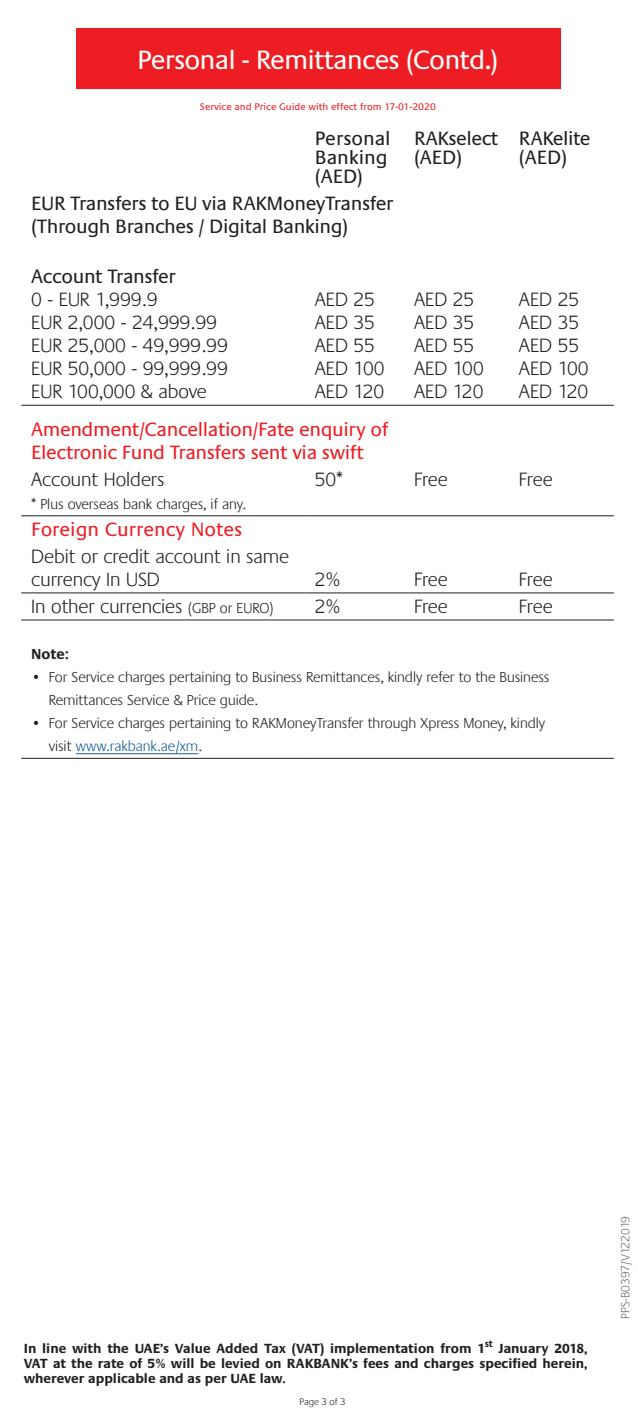
<style>
.page{position:relative;width:638px;height:1418px;background:#fff}
.page>*{position:absolute;margin:0;border:0;box-sizing:border-box;transform-origin:0 0}
.t1{font:27.5px "Praxis LT";letter-spacing:-.03em;color:#fff}
.t2{font:300 20px/23px "Praxis LT";color:#231f20}
.t3{font:20px/18.8px "Praxis LT";letter-spacing:-.02em;color:#231f20}
.t4{font:20px/23px "Praxis LT";letter-spacing:-.02em;color:#ee1d23}
.t5{font:20px/18.8px "Praxis LT";color:#231f20}
.t6{font:20px "Praxis LT";color:#ee1d23}
.t7{font:300 15px/23px "Praxis LT";color:#231f20}
.t8{font:700 15px "Praxis LT";color:#231f20}
.t9{font:700 13.75px/15px "Praxis LT";color:#231f20;text-align:justify}
.t10{font:300 12.5px "Praxis LT";color:#6c6d70}
.t11{font:10px "Praxis LT";color:#ee1d23}
.t12{font:300 10px "Praxis LT";color:#231f20}
.s1{font-size:15px}
.s2{color:#175d9e}
</style>
<div class="page">
<div style="left:76px;top:29px;width:484px;height:60px;background:#ee1d23"></div>
<hr style="left:21px;top:405px;width:284px;height:1px;background:#231f20">
<hr style="left:305px;top:405px;width:99px;height:1px;background:#231f20">
<hr style="left:404px;top:405px;width:105px;height:1px;background:#231f20">
<hr style="left:509px;top:405px;width:105px;height:1px;background:#231f20">
<hr style="left:305px;top:619px;width:99px;height:1px;background:#231f20">
<hr style="left:404px;top:619px;width:105px;height:1px;background:#231f20">
<hr style="left:509px;top:619px;width:105px;height:1px;background:#231f20">
<hr style="left:21px;top:592px;width:284px;height:1px;background:#231f20">
<hr style="left:305px;top:592px;width:99px;height:1px;background:#231f20">
<hr style="left:404px;top:592px;width:105px;height:1px;background:#231f20">
<hr style="left:509px;top:592px;width:105px;height:1px;background:#231f20">
<hr style="left:21px;top:758px;width:284px;height:1px;background:#231f20">
<hr style="left:305px;top:758px;width:99px;height:1px;background:#231f20">
<hr style="left:404px;top:758px;width:105px;height:1px;background:#231f20">
<hr style="left:509px;top:758px;width:105px;height:1px;background:#231f20">
<hr style="left:21px;top:515px;width:284px;height:1px;background:#231f20">
<hr style="left:305px;top:515px;width:99px;height:1px;background:#231f20">
<hr style="left:404px;top:515px;width:105px;height:1px;background:#231f20">
<hr style="left:509px;top:515px;width:105px;height:1px;background:#231f20">
<hr style="left:21px;top:619px;width:284px;height:1px;background:#231f20">
<hr style="left:76px;top:753px;width:122px;height:1px;background:#175d9e">
<h1 class="t1" style="left:137px;top:45px;width:363px">Personal - Remittances (Contd.)</h1>
<p class="t11" style="left:200px;top:101px;width:237px">Service and Price Guide with effect from 17-01-2020</p>
<p class="t5" style="left:315px;top:130px;width:77px">Personal<br>Banking (AED)</p>
<p class="t3" style="left:414px;top:130px;width:86px">RAKselect (AED)</p>
<p class="t3" style="left:519px;top:130px;width:73px">RAKelite (AED)</p>
<p class="t3" style="left:31px;top:192px;width:364px;line-height:23px">EUR Transfers to EU via RAKMoneyTransfer (Through Branches / Digital Banking)</p>
<p class="t3" style="left:31px;top:267px;width:146px">Account Transfer</p>
<p class="t2" style="left:31px;top:288px;width:198px">0 - EUR 1,999.9<br>EUR 2,000 - 24,999.99<br>EUR 25,000 - 49,999.99<br>EUR 50,000 - 99,999.99<br>EUR 100,000 &amp; above</p>
<p class="t2" style="left:315px;top:288px;width:71px">AED 25<br>AED 35<br>AED 55<br>AED 100<br>AED 120</p>
<p class="t2" style="left:414px;top:288px;width:71px">AED 25<br>AED 35<br>AED 55<br>AED 100<br>AED 120</p>
<p class="t2" style="left:519px;top:288px;width:71px">AED 25<br>AED 35<br>AED 55<br>AED 100<br>AED 120</p>
<p class="t4" style="left:31px;top:418px;width:359px">Amendment/Cancellation/Fate enquiry of<br>Electronic Fund Transfers sent via swift</p>
<p class="t2" style="left:31px;top:468px;width:135px">Account Holders</p>
<p class="t7" style="left:31px;top:492px;width:216px">* Plus overseas bank charges, if any.</p>
<p class="t2" style="left:315px;top:468px;width:30px">50*</p>
<p class="t2" style="left:414px;top:468px;width:35px">Free</p>
<p class="t2" style="left:519px;top:468px;width:35px">Free</p>
<p class="t6" style="left:31px;top:518px;width:212px">Foreign Currency Notes</p>
<p class="t2" style="left:31px;top:545px;width:259px">Debit or credit account in same currency In USD</p>
<p class="t2" style="left:315px;top:568px;width:27px">2%</p>
<p class="t2" style="left:414px;top:568px;width:35px">Free</p>
<p class="t2" style="left:519px;top:568px;width:35px">Free</p>
<p class="t2" style="left:31px;top:595px;width:244px">In other currencies <span class="s1">(GBP or EURO)</span></p>
<p class="t2" style="left:315px;top:595px;width:27px">2%</p>
<p class="t2" style="left:414px;top:595px;width:35px">Free</p>
<p class="t2" style="left:519px;top:595px;width:35px">Free</p>
<p class="t8" style="left:31px;top:646px;width:39px">Note:</p>
<p class="t7" style="left:49px;top:666px;width:502px;text-indent:-18px">• For Service charges pertaining to Business Remittances, kindly refer to the Business<br>Remittances Service &amp; Price guide.</p>
<p class="t7" style="left:49px;top:712px;width:498px;text-indent:-18px">• For Service charges pertaining to RAKMoneyTransfer through Xpress Money, kindly visit <span class="s2">www.rakbank.ae/xm</span>.</p>
<p class="t9" style="left:24px;top:1340px;width:565px">In line with the UAE’s Value Added Tax (VAT) implementation from 1<sup>st</sup> January 2018, VAT at the rate of 5% will be levied on RAKBANK’s fees and charges specified herein, wherever applicable and as per UAE law.</p>
<p class="t12" style="left:299px;top:1395px;width:47px">Page 3 of 3</p>
<p class="t10" style="left:618px;top:1318px;width:104px;rotate:-90deg">PPS-B0397/V122019</p>
</div>
